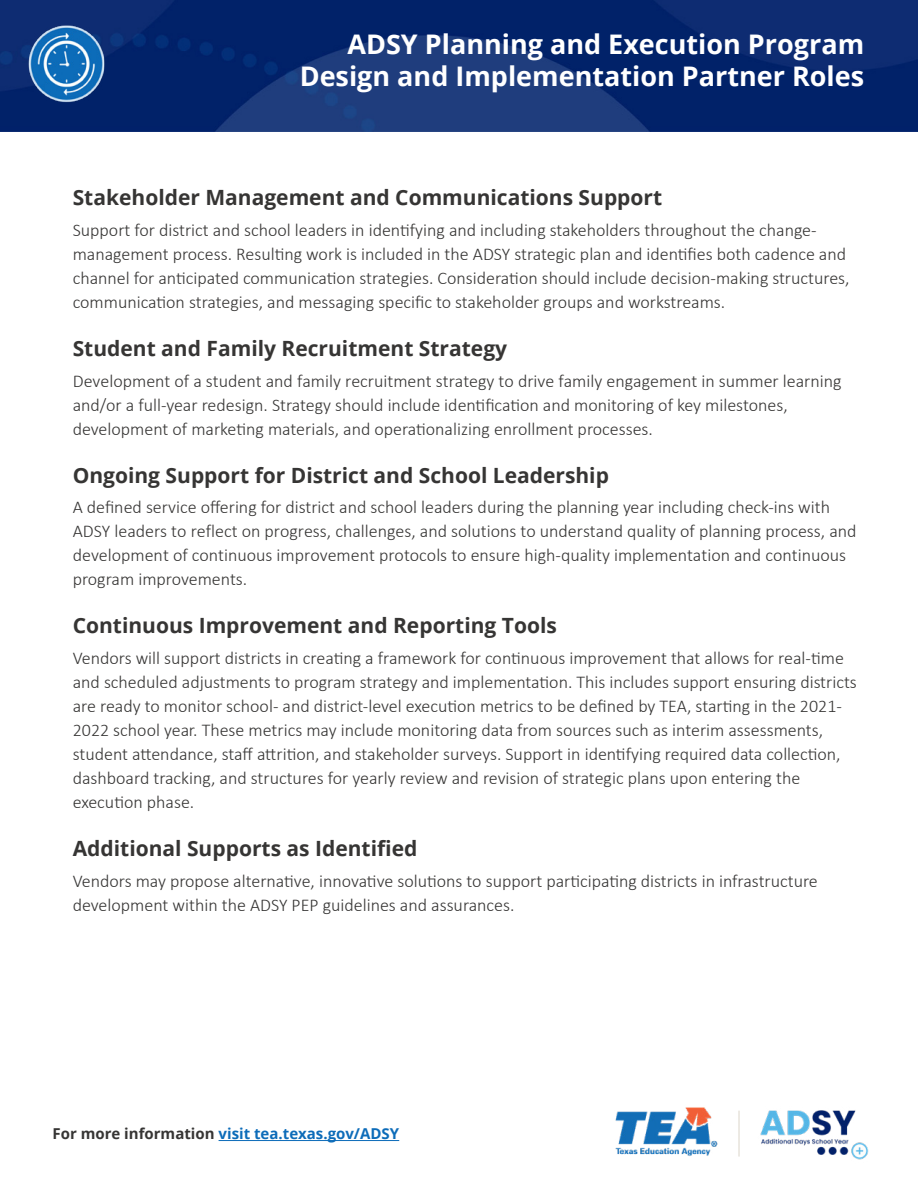
<style>
.page{position:relative;width:918px;height:1188px;background:#fff}
.page>*{position:absolute;margin:0;border:0;box-sizing:border-box;transform-origin:0 0}
.Heading_1{font:700 27px/32.4px "Open Sans";color:#fff;text-align:right}
.Basic_Body{font:700 21px "Open Sans";color:#363534}
.Basic_Body-2{font:300 18px/24px "Calibri";color:#363534}
.Bullet_Body{font:700 15px "Open Sans";color:#0d6cb9}
.s1{color:#363534}
</style>
<div class="page">
<img style="left:0;top:0;width:918px;height:132px">
<hr style="left:219px;top:1140px;width:180px;height:1px;background:#0d6cb9">
<img style="left:16px;top:15px;width:100px;height:96px">
<img style="left:615px;top:1107px;width:103px;height:49px">
<img style="left:760px;top:1110px;width:109px;height:50px">
<hr style="left:738px;top:1111px;width:2px;height:45px;background:#e7e3db">
<h1 class="Heading_1" style="left:300px;top:27px;width:566px">ADSY Planning and Execution Program<br>Design and Implementation Partner Roles</h1>
<p class="Basic_Body" style="left:73px;top:183px;width:591px">Stakeholder Management and Communications Support</p>
<p class="Basic_Body-2" style="left:73px;top:218px;width:778px">Support for district and school leaders in identifying and including stakeholders throughout the change&shy;management process. Resulting work is included in the ADSY strategic plan and identifies both cadence and channel for anticipated communication strategies. Consideration should include decision-making structures, communication strategies, and messaging specific to stakeholder groups and workstreams.</p>
<p class="Basic_Body" style="left:73px;top:333px;width:436px">Student and Family Recruitment Strategy</p>
<p class="Basic_Body-2" style="left:73px;top:368px;width:770px">Development of a student and family recruitment strategy to drive family engagement in summer learning and/or a full-year redesign. Strategy should include identification and monitoring of key milestones, development of marketing materials, and operationalizing enrollment processes.</p>
<p class="Basic_Body" style="left:73px;top:460px;width:538px">Ongoing Support for District and School Leadership</p>
<p class="Basic_Body-2" style="left:73px;top:495px;width:785px">A defined service offering for district and school leaders during the planning year including check-ins with ADSY leaders to reflect on progress, challenges, and solutions to understand quality of planning process, and development of continuous improvement protocols to ensure high-quality implementation and continuous program improvements.</p>
<p class="Basic_Body" style="left:73px;top:611px;width:486px">Continuous Improvement and Reporting Tools</p>
<p class="Basic_Body-2" style="left:73px;top:646px;width:786px">Vendors will support districts in creating a framework for continuous improvement that allows for real-time and scheduled adjustments to program strategy and implementation. This includes support ensuring districts are ready to monitor school- and district-level execution metrics to be defined by TEA, starting in the 2021- 2022 school year. These metrics may include monitoring data from sources such as interim assessments, student attendance, staff attrition, and stakeholder surveys. Support in identifying required data collection, dashboard tracking, and structures for yearly review and revision of strategic plans upon entering the execution phase.</p>
<p class="Basic_Body" style="left:73px;top:834px;width:346px">Additional Supports as Identified</p>
<p class="Basic_Body-2" style="left:73px;top:869px;width:747px">Vendors may propose alternative, innovative solutions to support participating districts in infrastructure development within the ADSY PEP guidelines and assurances.</p>
<p class="Bullet_Body" style="left:52px;top:1123px;width:348px"><span class="s1">For more information</span> visit tea.texas.gov/ADSY</p>
</div>
